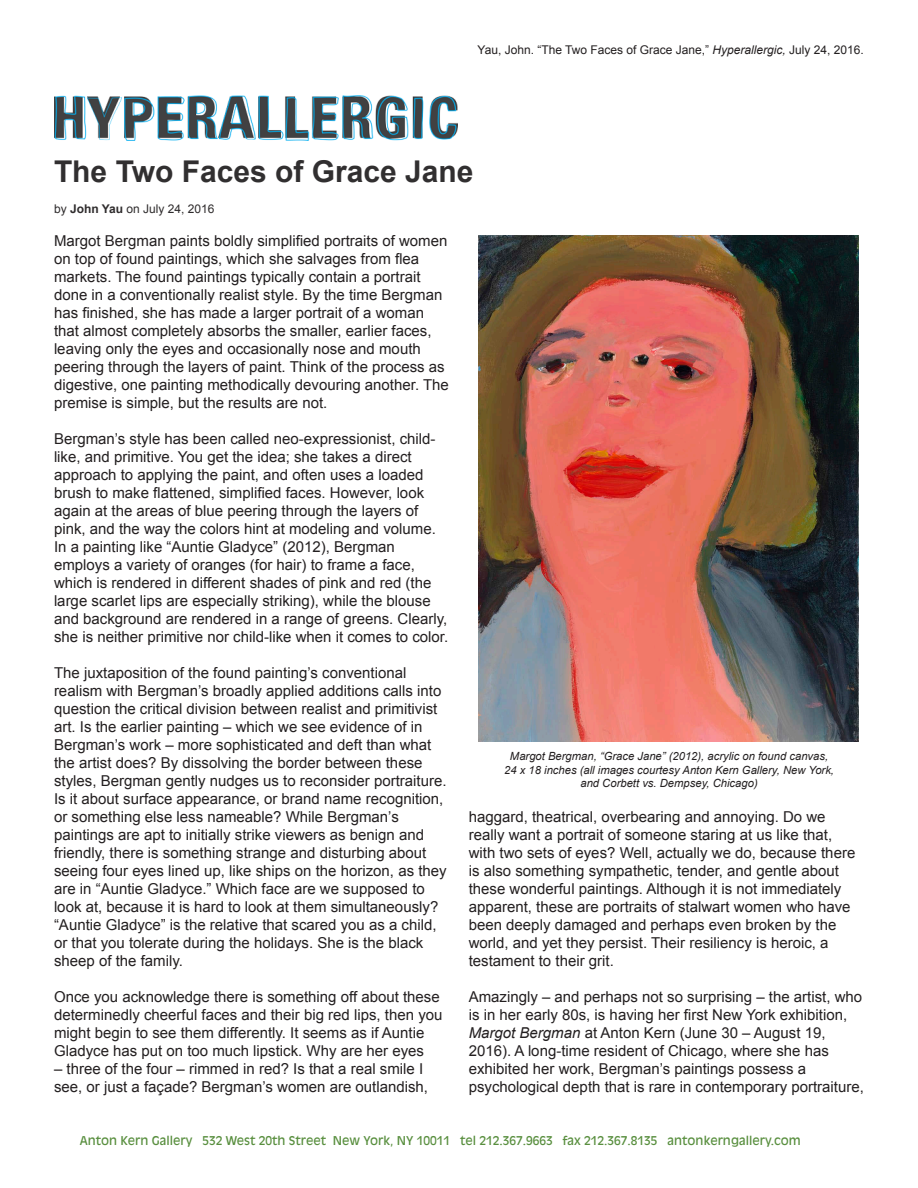
<style>
.page{position:relative;width:918px;height:1188px;background:#fff}
.page>*{position:absolute;margin:0;border:0;box-sizing:border-box;transform-origin:0 0}
.t1{font:700 30px "Arial";color:#312f30}
.t2{font:15px/18px "Arial";color:#231f20}
.t3{font:12px "Antique Olive";color:#598f3f}
.t4{font:12px "Arial";color:#231f20}
.t5{font:12px "Arial";color:#2e2b2c}
.t6{font:italic 11.25px/13.5px "Arial";color:#231f20;text-align:center}
.s1{font-style:italic}
.s2{font-weight:700}
</style>
<div class="page">
<img style="left:54px;top:95px;width:404px;height:45px">
<img style="left:478px;top:236px;width:381px;height:506px">
<p class="t4" style="left:478px;top:42px;width:388px">Yau, John. “The Two Faces of Grace Jane,” <span class="s1">Hyperallergic,</span> July 24, 2016.</p>
<h1 class="t1" style="left:54px;top:151px;width:421px">The Two Faces of Grace Jane</h1>
<p class="t5" style="left:54px;top:200px;width:162px">by <span class="s2">John Yau</span> on July 24, 2016</p>
<p class="t2" style="left:54px;top:232px;width:396px">Margot Bergman paints boldly simplified portraits of women on top of found paintings, which she salvages from flea markets. The found paintings typically contain a portrait done in a conventionally realist style. By the time Bergman has finished, she has made a larger portrait of a woman that almost completely absorbs the smaller, earlier faces, leaving only the eyes and occasionally nose and mouth peering through the layers of paint. Think of the process as digestive, one painting methodically devouring another. The premise is simple, but the results are not.</p>
<p class="t2" style="left:54px;top:430px;width:396px">Bergman’s style has been called neo-expressionist, child&shy;like, and primitive. You get the idea; she takes a direct approach to applying the paint, and often uses a loaded brush to make flattened, simplified faces. However, look again at the areas of blue peering through the layers of pink, and the way the colors hint at modeling and volume.<br>In a painting like “Auntie Gladyce” (2012), Bergman employs a variety of oranges (for hair) to frame a face, which is rendered in different shades of pink and red (the large scarlet lips are especially striking), while the blouse and background are rendered in a range of greens. Clearly, she is neither primitive nor child-like when it comes to color.</p>
<p class="t2" style="left:54px;top:664px;width:394px">The juxtaposition of the found painting’s conventional realism with Bergman’s broadly applied additions calls into question the critical division between realist and primitivist art. Is the earlier painting – which we see evidence of in Bergman’s work – more sophisticated and deft than what the artist does? By dissolving the border between these styles, Bergman gently nudges us to reconsider portraiture.<br>Is it about surface appearance, or brand name recognition, or something else less nameable? While Bergman’s paintings are apt to initially strike viewers as benign and friendly, there is something strange and disturbing about seeing four eyes lined up, like ships on the horizon, as they are in “Auntie Gladyce.” Which face are we supposed to look at, because it is hard to look at them simultaneously? “Auntie Gladyce” is the relative that scared you as a child, or that you tolerate during the holidays. She is the black sheep of the family.</p>
<p class="t2" style="left:54px;top:988px;width:390px">Once you acknowledge there is something off about these determinedly cheerful faces and their big red lips, then you might begin to see them differently. It seems as if Auntie Gladyce has put on too much lipstick. Why are her eyes</p>
<p class="t2" style="left:54px;top:1060px;width:376px">– three of the four – rimmed in red? Is that a real smile I see, or just a façade? Bergman’s women are outlandish,</p>
<p class="t6" style="left:504px;top:750px;width:331px">Margot Bergman, “Grace Jane” (2012), acrylic on found canvas,<br>24 x 18 inches (all images courtesy Anton Kern Gallery, New York, and Corbett vs. Dempsey, Chicago)</p>
<p class="t2" style="left:469px;top:808px;width:388px">haggard, theatrical, overbearing and annoying. Do we really want a portrait of someone staring at us like that, with two sets of eyes? Well, actually we do, because there is also something sympathetic, tender, and gentle about these wonderful paintings. Although it is not immediately apparent, these are portraits of stalwart women who have been deeply damaged and perhaps even broken by the world, and yet they persist. Their resiliency is heroic, a testament to their grit.</p>
<p class="t2" style="left:469px;top:988px;width:397px">Amazingly – and perhaps not so surprising – the artist, who is in her early 80s, is having her first New York exhibition, <span class="s1">Margot Bergman</span> at Anton Kern (June 30 – August 19, 2016). A long-time resident of Chicago, where she has exhibited her work, Bergman’s paintings possess a psychological depth that is rare in contemporary portraiture,</p>
<p class="t3" style="left:80px;top:1133px;width:722px">Anton Kern Gallery 532 West 20th Street New York, NY 10011 tel 212.367.9663 fax 212.367.8135 antonkerngallery.com</p>
</div>
